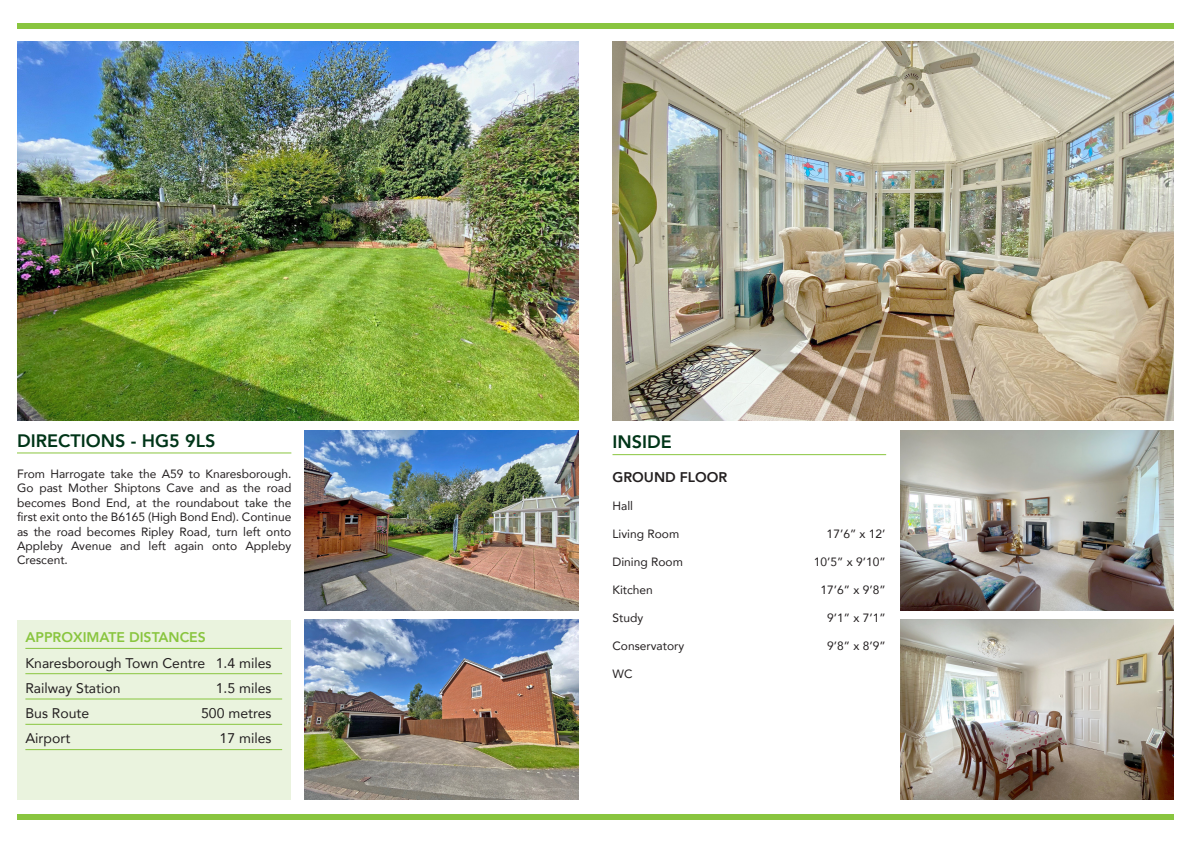
<style>
.page{position:relative;width:1191px;height:842px;background:#fff}
.page>*{position:absolute;margin:0;border:0;box-sizing:border-box;transform-origin:0 0}
.t1{font:800 18px "Avenir";color:#003518}
.t2{font:14px "Avenir";color:#231f20}
.t3{font:800 14px "Avenir";color:#89c53f}
.t4{font:800 14px "Avenir";color:#231f20}
.t5{font:12px/14.4px "Avenir";color:#231f20;text-align:justify}
</style>
<div class="page">
<div style="left:17px;top:814px;width:1157px;height:6px;background:#89c53f"></div>
<div style="left:17px;top:23px;width:1157px;height:5px;background:#89c53f"></div>
<hr style="left:17px;top:452px;width:274px;height:1px;background:#89c53f">
<img style="left:305px;top:620px;width:273px;height:179px">
<hr style="left:612px;top:454px;width:274px;height:1px;background:#89c53f">
<img style="left:305px;top:430px;width:273px;height:180px">
<img style="left:900px;top:430px;width:274px;height:180px">
<img style="left:900px;top:620px;width:274px;height:179px">
<img style="left:17px;top:42px;width:561px;height:379px">
<img style="left:612px;top:42px;width:562px;height:379px">
<div style="left:17px;top:620px;width:274px;height:179px;background:#eaf3de"></div>
<hr style="left:25px;top:648px;width:257px;height:1px;background:#89c53f">
<hr style="left:25px;top:673px;width:257px;height:1px;background:#89c53f">
<hr style="left:25px;top:698px;width:257px;height:1px;background:#89c53f">
<hr style="left:25px;top:724px;width:257px;height:1px;background:#89c53f">
<hr style="left:25px;top:749px;width:257px;height:1px;background:#89c53f">
<p class="t1" style="left:17px;top:424px;width:200px">DIRECTIONS - HG5 9LS</p>
<p class="t5" style="left:17px;top:466px;width:276px">From Harrogate take the A59 to Knaresborough.<br>Go past Mother Shiptons Cave and as the road becomes Bond End, at the roundabout take the first exit onto the B6165 (High Bond End). Continue as the road becomes Ripley Road, turn left onto Appleby Avenue and left again onto Appleby Crescent.</p>
<p class="t3" style="left:25px;top:625px;width:182px">APPROXIMATE DISTANCES</p>
<p class="t2" style="left:25px;top:651px;width:247px">Knaresborough Town Centre 1.4 miles</p>
<p class="t2" style="left:25px;top:677px;width:97px">Railway Station</p>
<p class="t2" style="left:216px;top:677px;width:57px">1.5 miles</p>
<p class="t2" style="left:25px;top:702px;width:65px">Bus Route</p>
<p class="t2" style="left:201px;top:702px;width:72px">500 metres</p>
<p class="t2" style="left:25px;top:727px;width:46px">Airport</p>
<p class="t2" style="left:220px;top:727px;width:53px">17 miles</p>
<p class="t1" style="left:612px;top:426px;width:61px">INSIDE</p>
<p class="t4" style="left:612px;top:464px;width:116px">GROUND FLOOR</p>
<p class="t5" style="left:612px;top:498px;width:22px">Hall</p>
<p class="t5" style="left:612px;top:526px;width:68px">Living Room</p>
<p class="t5" style="left:826px;top:526px;width:60px">17’6” x 12’</p>
<p class="t5" style="left:612px;top:554px;width:72px">Dining Room</p>
<p class="t5" style="left:813px;top:554px;width:73px">10’5” x 9’10”</p>
<p class="t5" style="left:612px;top:582px;width:42px">Kitchen</p>
<p class="t5" style="left:820px;top:582px;width:67px">17’6” x 9’8”</p>
<p class="t5" style="left:612px;top:610px;width:32px">Study</p>
<p class="t5" style="left:827px;top:610px;width:60px">9’1” x 7’1”</p>
<p class="t5" style="left:612px;top:638px;width:73px">Conservatory</p>
<p class="t5" style="left:827px;top:638px;width:60px">9’8” x 8’9”</p>
<p class="t5" style="left:612px;top:666px;width:22px">WC</p>
</div>
